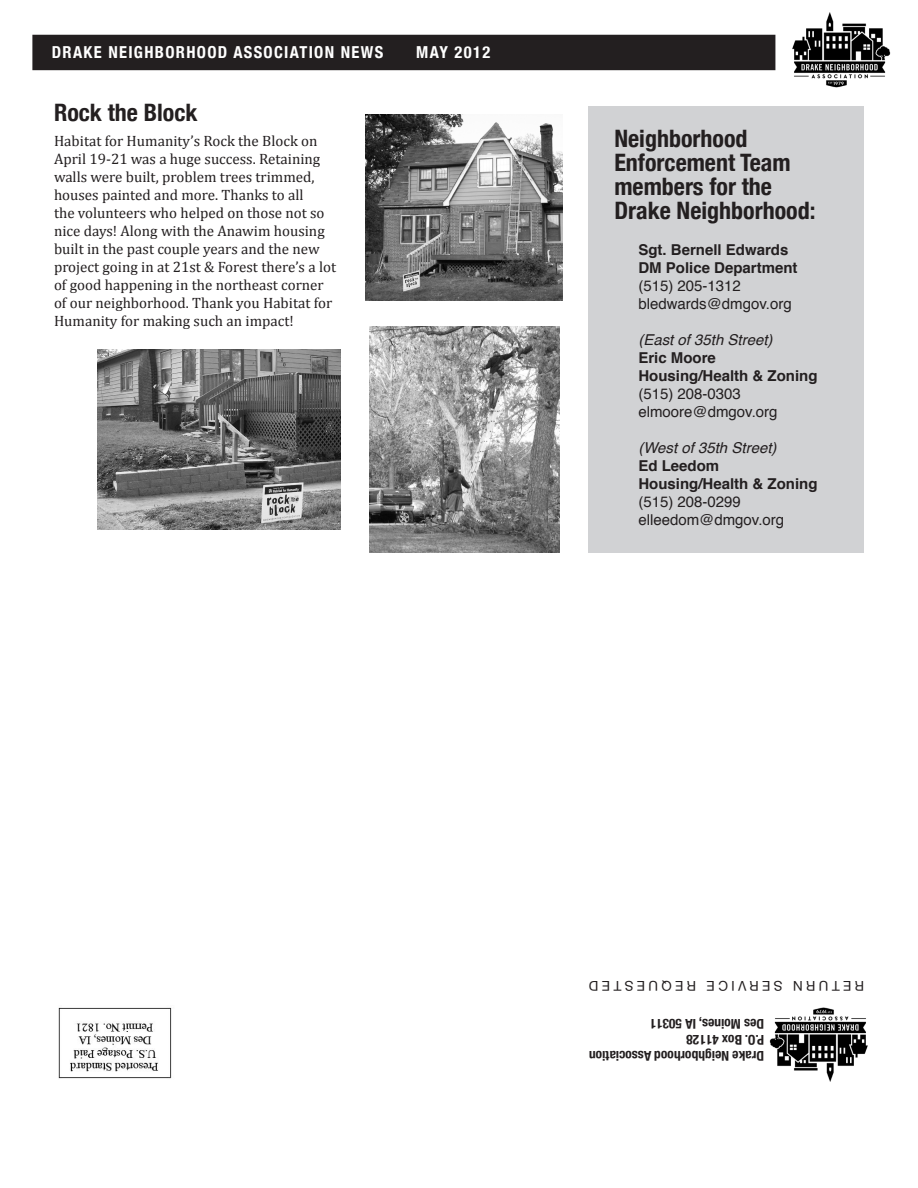
<style>
.page{position:relative;width:918px;height:1188px;background:#fff}
.page>*{position:absolute;margin:0;border:0;box-sizing:border-box;transform-origin:0 0}
.t1{font:700 condensed 24px/24px "Helvetica Neue";color:#231f20}
.t2{font:700 condensed 16.5px "Helvetica Neue";letter-spacing:.08em;color:#fff}
.t3{font:15px/18px "Cambria";color:#231f20}
.t4{font:700 15px "Helvetica";color:#231f20}
.t5{font:15px "Helvetica";color:#231f20}
.t6{font:italic 15px "Helvetica";color:#231f20}
.t7{font:700 condensed 13.5px "Helvetica Neue";color:#231f20}
.t8{font:13.5px "Helvetica Neue";letter-spacing:.25em;color:#231f20}
</style>
<div class="page">
<div style="left:588px;top:107px;width:276px;height:446px;background:#d1d2d4"></div>
<img style="left:792px;top:13px;width:99px;height:75px">
<div style="left:33px;top:35px;width:742px;height:34px;background:#231f20"></div>
<div style="left:32px;top:35px;width:743px;height:35px;border:2px solid #231f20"></div>
<img style="left:769px;top:1007px;width:99px;height:75px">
<img style="left:58px;top:1007px;width:114px;height:72px">
<img style="left:98px;top:350px;width:243px;height:180px">
<img style="left:369px;top:327px;width:190px;height:226px">
<img style="left:366px;top:115px;width:197px;height:186px">
<p class="t2" style="left:52px;top:42px;width:333px">DRAKE NEIGHBORHOOD ASSOCIATION NEWS</p>
<p class="t2" style="left:416px;top:42px;width:75px">MAY 2012</p>
<p class="t1" style="left:54px;top:100px;width:145px">Rock the Block</p>
<p class="t3" style="left:54px;top:131px;width:284px">Habitat for Humanity’s Rock the Block on April 19-21 was a huge success. Retaining walls were built, problem trees trimmed, houses painted and more. Thanks to all<br>the volunteers who helped on those not so nice days! Along with the Anawim housing built in the past couple years and the new project going in at 21st &amp; Forest there’s a lot of good happening in the northeast corner of our neighborhood. Thank you Habitat for Humanity for making such an impact!</p>
<p class="t1" style="left:614px;top:126px;width:178px">Neighborhood<br>Enforcement Team members for the</p>
<p class="t1" style="left:614px;top:198px;width:203px">Drake Neighborhood:</p>
<p class="t4" style="left:638px;top:237px;width:152px">Sgt. Bernell Edwards</p>
<p class="t4" style="left:638px;top:255px;width:161px">DM Police Department</p>
<p class="t5" style="left:638px;top:274px;width:104px">(515) 205-1312</p>
<p class="t5" style="left:638px;top:292px;width:155px">bledwards@dmgov.org</p>
<p class="t6" style="left:638px;top:327px;width:136px">(East of 35th Street)</p>
<p class="t4" style="left:638px;top:345px;width:79px">Eric Moore</p>
<p class="t4" style="left:638px;top:363px;width:181px">Housing/Health &amp; Zoning</p>
<p class="t5" style="left:638px;top:382px;width:104px">(515) 208-0303</p>
<p class="t5" style="left:638px;top:400px;width:141px">elmoore@dmgov.org</p>
<p class="t6" style="left:638px;top:435px;width:140px">(West of 35th Street)</p>
<p class="t4" style="left:638px;top:453px;width:82px">Ed Leedom</p>
<p class="t4" style="left:638px;top:471px;width:181px">Housing/Health &amp; Zoning</p>
<p class="t5" style="left:638px;top:490px;width:104px">(515) 208-0299</p>
<p class="t5" style="left:638px;top:508px;width:147px">elleedom@dmgov.org</p>
<p class="t8" style="left:864px;top:994px;width:276px;rotate:-180deg">RETURN SERVICE REQUESTED</p>
<p class="t7" style="left:764px;top:1032px;width:116px;rotate:-180deg">Des Moines, IA 50311</p>
<p class="t7" style="left:764px;top:1048px;width:79px;rotate:-180deg">P.O. Box 41128</p>
<p class="t7" style="left:764px;top:1064px;width:177px;rotate:-180deg">Drake Neighborhood Association</p>
</div>
